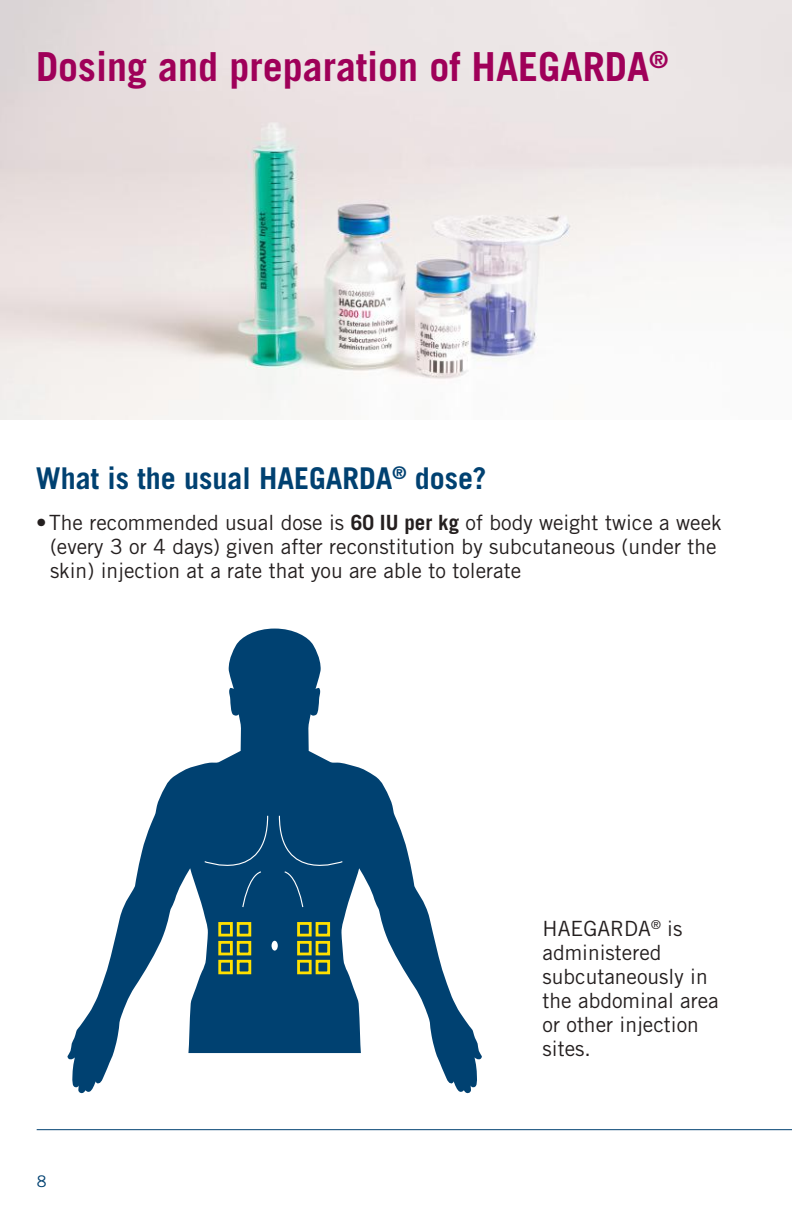
<style>
.page{position:relative;width:792px;height:1224px;background:#fff}
.page>*{position:absolute;margin:0;border:0;box-sizing:border-box;transform-origin:0 0}
.t1{font:700 40px "Trade Gothic LT Std";color:#9f0059}
.t2{font:700 30px "Trade Gothic LT Std";color:#004171}
.t3{font:21px/24px "Trade Gothic LT Std";color:#241f1f}
.t4{font:16px "Trade Gothic LT Std";color:#004171}
.s1{font-weight:700}
</style>
<div class="page">
<img style="left:0;top:0;width:792px;height:420px">
<hr style="left:37px;top:1129px;width:755px;height:1px;background:#004171">
<svg style="left:67px;top:629px;width:415px;height:465px"></svg>
<div style="left:218px;top:922px;width:15px;height:15px;border:3px solid #ffe000"></div>
<div style="left:218px;top:941px;width:15px;height:14px;border:3px solid #ffe000"></div>
<div style="left:218px;top:960px;width:15px;height:14px;border:3px solid #ffe000"></div>
<div style="left:237px;top:922px;width:14px;height:15px;border:3px solid #ffe000"></div>
<div style="left:237px;top:941px;width:14px;height:14px;border:3px solid #ffe000"></div>
<div style="left:237px;top:960px;width:14px;height:14px;border:3px solid #ffe000"></div>
<div style="left:297px;top:922px;width:15px;height:15px;border:3px solid #ffe000"></div>
<div style="left:297px;top:941px;width:15px;height:14px;border:3px solid #ffe000"></div>
<div style="left:297px;top:960px;width:15px;height:14px;border:3px solid #ffe000"></div>
<div style="left:316px;top:922px;width:14px;height:15px;border:3px solid #ffe000"></div>
<div style="left:316px;top:941px;width:14px;height:14px;border:3px solid #ffe000"></div>
<div style="left:316px;top:960px;width:14px;height:14px;border:3px solid #ffe000"></div>
<div style="left:204px;top:815px;width:65px;height:93px;background:#004171"></div>
<div style="left:278px;top:815px;width:65px;height:93px;background:#004171"></div>
<div style="left:272px;top:941px;width:6px;height:10px;background:#fff;border-radius:50%"></div>
<h1 class="t1" style="left:36px;top:43px;width:634px">Dosing and preparation of HAEGARDA<sup>®</sup></h1>
<h2 class="t2" style="left:36px;top:460px;width:452px">What is the usual HAEGARDA<sup>®</sup> dose?</h2>
<p class="t3" style="left:50px;top:510px;width:673px;text-indent:-14px">•The recommended usual dose is <span class="s1">60 IU per kg</span> of body weight twice a week (every 3 or 4 days) given after reconstitution by subcutaneous (under the skin) injection at a rate that you are able to tolerate</p>
<p class="t4" style="left:37px;top:1172px;width:11px">8</p>
<p class="t3" style="left:543px;top:916px;width:178px">HAEGARDA<sup>®</sup> is administered subcutaneously in the abdominal area or other injection sites.</p>
</div>
